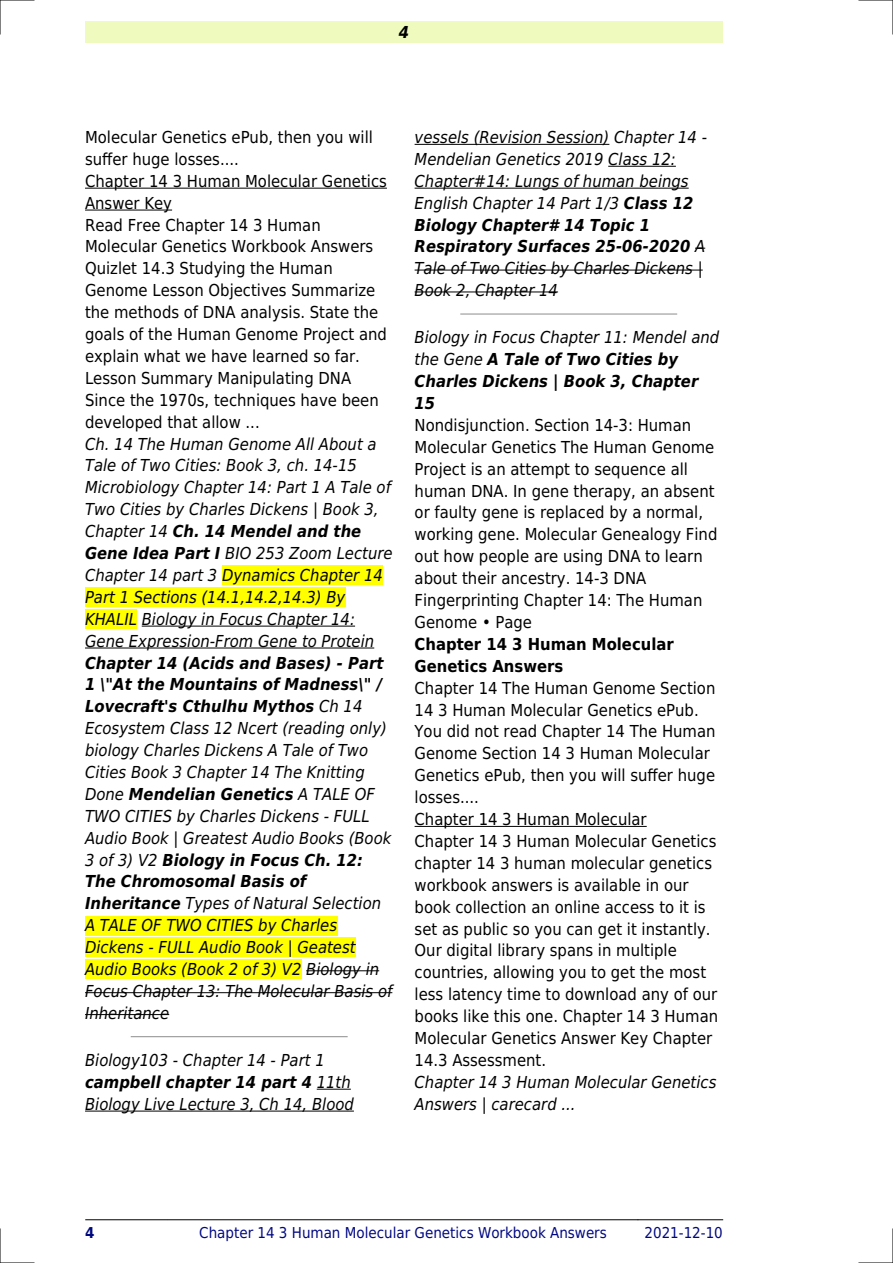
<style>
.page{position:relative;width:893px;height:1263px;background:#fff}
.page>*{position:absolute;margin:0;border:0;box-sizing:border-box;transform-origin:0 0}
.t1{font:16.5px/21.9px "DejaVu Sans Condensed";color:#000}
.t2{font:italic 16.5px/21.9px "DejaVu Sans Condensed";color:#000}
.t3{font:italic 700 16.5px/21.9px "DejaVu Sans Condensed";color:#000}
.t4{font:700 16.5px/21.9px "DejaVu Sans Condensed";color:#000}
.t5{font:15px "DejaVu Sans Condensed";color:#000880}
.t6{font:700 15px "DejaVu Sans Condensed";color:#000880}
.s1{font-weight:700}
.s2{font-weight:400}
</style>
<div class="page">
<div style="left:85px;top:21px;width:638px;height:22px;background:#effbbe"></div>
<hr style="left:85px;top:1219px;width:83px;height:1px;background:#000">
<hr style="left:168px;top:1219px;width:470px;height:1px;background:#000">
<hr style="left:638px;top:1219px;width:85px;height:1px;background:#000">
<hr style="left:85px;top:188px;width:302px;height:1px;background:#000">
<hr style="left:85px;top:210px;width:87px;height:1px;background:#000">
<div style="left:222px;top:566px;width:161px;height:19px;background:#ff0"></div>
<div style="left:85px;top:587px;width:260px;height:20px;background:#ff0"></div>
<div style="left:85px;top:609px;width:52px;height:20px;background:#ff0"></div>
<hr style="left:142px;top:626px;width:213px;height:1px;background:#000">
<hr style="left:85px;top:648px;width:289px;height:1px;background:#000">
<div style="left:85px;top:916px;width:252px;height:19px;background:#ff0"></div>
<div style="left:85px;top:938px;width:271px;height:19px;background:#ff0"></div>
<div style="left:85px;top:960px;width:216px;height:19px;background:#ff0"></div>
<hr style="left:306px;top:970px;width:73px;height:1px;background:#000">
<hr style="left:85px;top:992px;width:307px;height:1px;background:#000">
<hr style="left:85px;top:1014px;width:84px;height:1px;background:#000">
<hr style="left:131px;top:1036px;width:216px;height:1px;background:#999">
<hr style="left:317px;top:1089px;width:34px;height:1px;background:#000">
<hr style="left:85px;top:1111px;width:269px;height:1px;background:#000">
<hr style="left:415px;top:144px;width:194px;height:1px;background:#000">
<hr style="left:608px;top:166px;width:68px;height:1px;background:#000">
<hr style="left:415px;top:188px;width:274px;height:1px;background:#000">
<hr style="left:415px;top:270px;width:288px;height:1px;background:#000">
<hr style="left:415px;top:292px;width:143px;height:1px;background:#000">
<hr style="left:461px;top:313px;width:216px;height:2px;background:#999">
<hr style="left:415px;top:826px;width:232px;height:1px;background:#000">
<hr style="left:0;top:0;width:34px;height:1px;background:#000">
<hr style="left:859px;top:0;width:34px;height:1px;background:#000">
<hr style="left:0;top:1262px;width:34px;height:1px;background:#000">
<hr style="left:859px;top:1262px;width:34px;height:1px;background:#000">
<hr style="left:0;top:0;width:1px;height:34px;background:#000">
<hr style="left:0;top:1229px;width:1px;height:34px;background:#000">
<hr style="left:892px;top:0;width:1px;height:34px;background:#000">
<hr style="left:892px;top:1229px;width:1px;height:34px;background:#000">
<p class="t3" style="left:399px;top:21px;width:12px">4</p>
<p class="t1" style="left:85px;top:126px;width:303px">Molecular Genetics ePub, then you will suffer huge losses....<br>Chapter 14 3 Human Molecular Genetics<br>Answer Key<br>Read Free Chapter 14 3 Human<br>Molecular Genetics Workbook Answers<br>Quizlet 14.3 Studying the Human<br>Genome Lesson Objectives Summarize the methods of DNA analysis. State the goals of the Human Genome Project and explain what we have learned so far.<br>Lesson Summary Manipulating DNA<br>Since the 1970s, techniques have been developed that allow ...</p>
<p class="t2" style="left:85px;top:433px;width:309px">Ch. 14 The Human Genome All About a Tale of Two Cities: Book 3, ch. 14-15<br>Microbiology Chapter 14: Part 1 A Tale of Two Cities by Charles Dickens | Book 3, Chapter 14 <span class="s1">Ch. 14 Mendel and the Gene Idea Part I</span> BIO 253 Zoom Lecture Chapter 14 part 3 Dynamics Chapter 14<br>Part 1 Sections (14.1,14.2,14.3) By KHALIL Biology in Focus Chapter 14:<br>Gene Expression-From Gene to Protein</p>
<p class="t2" style="left:85px;top:652px;width:309px"><span class="s1">Chapter 14 (Acids and Bases) - Part 1 \"At the Mountains of Madness\" / Lovecraft's Cthulhu Mythos</span> Ch 14<br>Ecosystem Class 12 Ncert (reading only) biology Charles Dickens A Tale of Two Cities Book 3 Chapter 14 The Knitting Done <span class="s1">Mendelian Genetics</span> A TALE OF TWO CITIES by Charles Dickens - FULL Audio Book | Greatest Audio Books (Book 3 of 3) V2 <span class="s1">Biology in Focus Ch. 12:<br>The Chromosomal Basis of Inheritance</span> Types of Natural Selection A TALE OF TWO CITIES by Charles Dickens - FULL Audio Book | Geatest Audio Books (Book 2 of 3) V2 Biology in Focus Chapter 13: The Molecular Basis of Inheritance</p>
<p class="t2" style="left:85px;top:1049px;width:270px">Biology103 - Chapter 14 - Part 1 <span class="s1">campbell chapter 14 part 4</span> 11th<br>Biology Live Lecture 3, Ch 14, Blood</p>
<p class="t2" style="left:415px;top:126px;width:294px">vessels (Revision Session) Chapter 14 -<br>Mendelian Genetics 2019 Class 12:<br>Chapter#14: Lungs of human beings<br>English Chapter 14 Part 1/3 <span class="s1">Class 12<br>Biology Chapter# 14 Topic 1<br>Respiratory Surfaces 25-06-2020</span> A<br>Tale of Two Cities by Charles Dickens |<br>Book 2, Chapter 14</p>
<p class="t3" style="left:415px;top:327px;width:306px"><span class="s2">Biology in Focus Chapter 11: Mendel and the Gene</span> A Tale of Two Cities by<br>Charles Dickens | Book 3, Chapter<br>15</p>
<p class="t1" style="left:415px;top:414px;width:304px">Nondisjunction. Section 14-3: Human Molecular Genetics The Human Genome Project is an attempt to sequence all human DNA. In gene therapy, an absent or faulty gene is replaced by a normal, working gene. Molecular Genealogy Find out how people are using DNA to learn about their ancestry. 14-3 DNA Fingerprinting Chapter 14: The Human Genome Page</p>
<p class="t4" style="left:415px;top:633px;width:261px">Chapter 14 3 Human Molecular<br>Genetics Answers</p>
<p class="t1" style="left:415px;top:677px;width:305px">Chapter 14 The Human Genome Section 14 3 Human Molecular Genetics ePub.<br>You did not read Chapter 14 The Human Genome Section 14 3 Human Molecular Genetics ePub, then you will suffer huge losses....<br>Chapter 14 3 Human Molecular<br>Chapter 14 3 Human Molecular Genetics chapter 14 3 human molecular genetics workbook answers is available in our book collection an online access to it is set as public so you can get it instantly.<br>Our digital library spans in multiple countries, allowing you to get the most less latency time to download any of our books like this one. Chapter 14 3 Human Molecular Genetics Answer Key Chapter 14.3 Assessment.</p>
<p class="t2" style="left:415px;top:1071px;width:303px">Chapter 14 3 Human Molecular Genetics<br>Answers | carecard ...</p>
<p class="t6" style="left:85px;top:1224px;width:11px">4</p>
<p class="t5" style="left:199px;top:1224px;width:409px">Chapter 14 3 Human Molecular Genetics Workbook Answers</p>
<p class="t5" style="left:644px;top:1224px;width:80px">2021-12-10</p>
</div>
